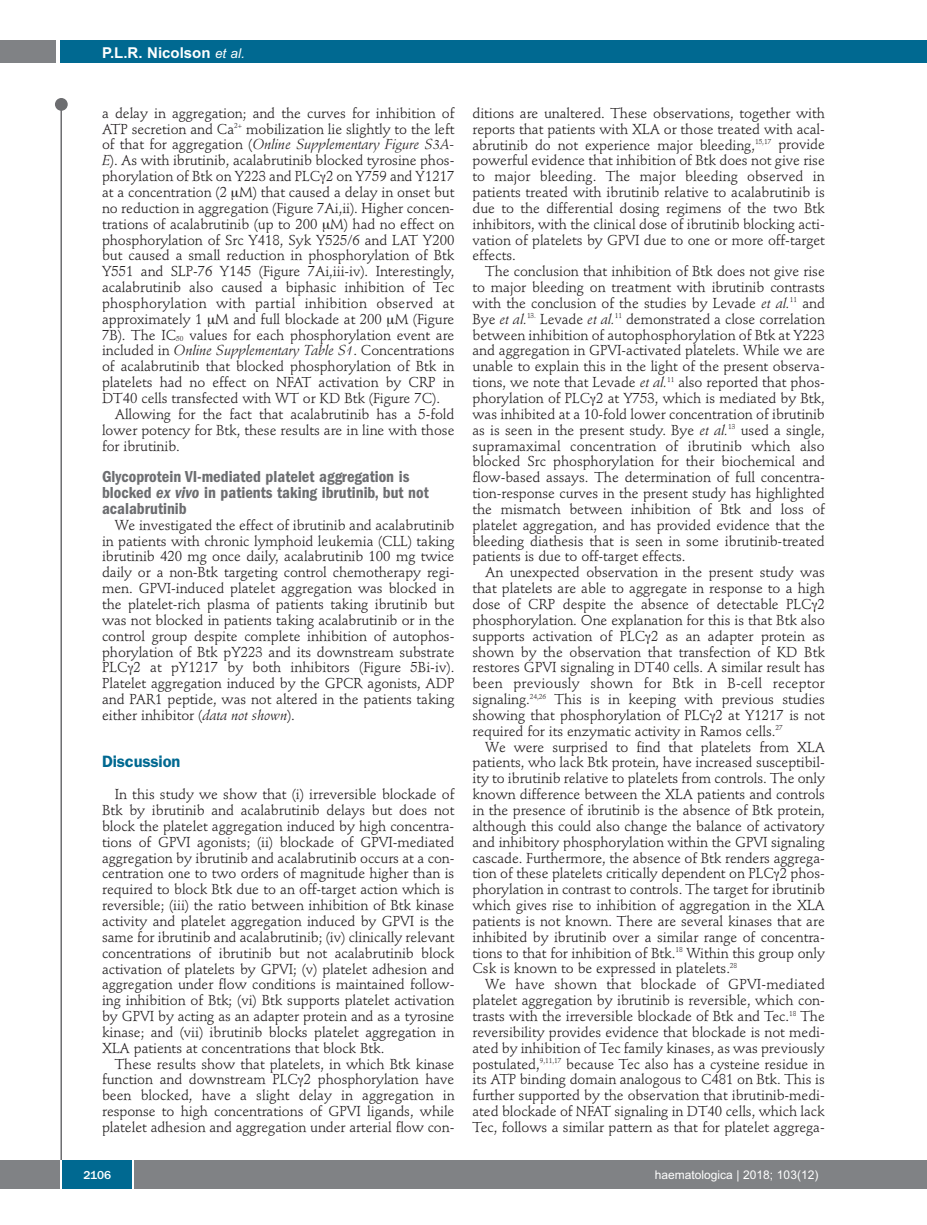
<style>
.page{position:relative;width:927px;height:1225px;background:#fff}
.page>*{position:absolute;margin:0;border:0;box-sizing:border-box;transform-origin:0 0}
.t1{font:600 condensed 16.5px/15.9px "Franklin Gothic";color:#6c6d70}
.t2{font:600 16.5px "Franklin Gothic";letter-spacing:-.01em;color:#006991}
.t3{font:700 15px "Arial";color:#fff}
.t4{font:14.25px/15.9px "Stempel Schneidler";letter-spacing:-.005em;color:#231f20;text-align:justify}
.t5{font:12px "Arial";color:#fff}
.t6{font:500 12px "Franklin Gothic";color:#fff}
.s1{font-weight:400;font-style:italic;font-size:13.5px}
.s2{font-style:italic}
</style>
<div class="page">
<div style="left:911px;top:40px;width:16px;height:22px;background:#006991"></div>
<div style="left:910px;top:1160px;width:17px;height:28px;background:#808285"></div>
<div style="left:55px;top:98px;width:13px;height:13px;background:#6c6d70;border-radius:50%"></div>
<hr style="left:60px;top:101px;width:2px;height:1061px;background:#6c6d70">
<div style="left:60px;top:40px;width:852px;height:22px;background:#006991"></div>
<div style="left:0;top:40px;width:56px;height:22px;background:#808285"></div>
<div style="left:0;top:1160px;width:911px;height:28px;background:#808285"></div>
<div style="left:62px;top:1160px;width:71px;height:28px;background:#006991"></div>
<hr style="left:60px;top:1160px;width:2px;height:28px;background:#fff">
<svg style="left:133px;top:1160px;width:1px;height:28px"></svg>
<p class="t3" style="left:102px;top:44px;width:144px">P.L.R. Nicolson <span class="s1">et al.</span></p>
<p class="t4" style="left:102px;top:106px;width:354px">a delay in aggregation; and the curves for inhibition of ATP secretion and Ca<sup>2+</sup> mobilization lie slightly to the left of that for aggregation (<span class="s2">Online Supplementary Figure S3A-E</span>). As with ibrutinib, acalabrutinib blocked tyrosine phos&shy;phorylation of Btk on Y223 and PLC 2 on Y759 and Y1217 at a concentration (2 M) that caused a delay in onset but no reduction in aggregation (Figure 7Ai,ii). Higher concen&shy;trations of acalabrutinib (up to 200 M) had no effect on phosphorylation of Src Y418, Syk Y525/6 and LAT Y200 but caused a small reduction in phosphorylation of Btk Y551 and SLP-76 Y145 (Figure 7Ai,iii-iv). Interestingly, acalabrutinib also caused a biphasic inhibition of Tec phosphorylation with partial inhibition observed at approximately 1 M and full blockade at 200 M (Figure 7B). The IC<sub>50</sub> values for each phosphorylation event are included in <span class="s2">Online Supplementary Table S1</span>. Concentrations of acalabrutinib that blocked phosphorylation of Btk in platelets had no effect on NFAT activation by CRP in DT40 cells transfected with WT or KD Btk (Figure 7C).</p>
<p class="t4" style="left:102px;top:407px;width:354px;text-indent:13px">Allowing for the fact that acalabrutinib has a 5-fold lower potency for Btk, these results are in line with those for ibrutinib.</p>
<p class="t1" style="left:102px;top:470px;width:328px">Glycoprotein VI-mediated platelet aggregation is blocked <span class="s2">ex vivo</span> in patients taking ibrutinib, but not acalabrutinib</p>
<p class="t4" style="left:102px;top:518px;width:354px;text-indent:13px">We investigated the effect of ibrutinib and acalabrutinib in patients with chronic lymphoid leukemia (CLL) taking ibrutinib 420 mg once daily, acalabrutinib 100 mg twice daily or a non-Btk targeting control chemotherapy regi&shy;men. GPVI-induced platelet aggregation was blocked in the platelet-rich plasma of patients taking ibrutinib but was not blocked in patients taking acalabrutinib or in the control group despite complete inhibition of autophos&shy;phorylation of Btk pY223 and its downstream substrate PLC 2 at pY1217 by both inhibitors (Figure 5Bi-iv).<br>Platelet aggregation induced by the GPCR agonists, ADP and PAR1 peptide, was not altered in the patients taking either inhibitor (<span class="s2">data not shown</span>).</p>
<p class="t2" style="left:102px;top:756px;width:80px">Discussion</p>
<p class="t4" style="left:102px;top:787px;width:354px;text-indent:13px">In this study we show that (i) irreversible blockade of Btk by ibrutinib and acalabrutinib delays but does not block the platelet aggregation induced by high concentra&shy;tions of GPVI agonists; (ii) blockade of GPVI-mediated aggregation by ibrutinib and acalabrutinib occurs at a con&shy;centration one to two orders of magnitude higher than is required to block Btk due to an off-target action which is reversible; (iii) the ratio between inhibition of Btk kinase activity and platelet aggregation induced by GPVI is the same for ibrutinib and acalabrutinib; (iv) clinically relevant concentrations of ibrutinib but not acalabrutinib block activation of platelets by GPVI; (v) platelet adhesion and aggregation under flow conditions is maintained follow&shy;ing inhibition of Btk; (vi) Btk supports platelet activation by GPVI by acting as an adapter protein and as a tyrosine kinase; and (vii) ibrutinib blocks platelet aggregation in XLA patients at concentrations that block Btk.</p>
<p class="t4" style="left:102px;top:1057px;width:354px;text-indent:13px">These results show that platelets, in which Btk kinase function and downstream PLC 2 phosphorylation have been blocked, have a slight delay in aggregation in response to high concentrations of GPVI ligands, while platelet adhesion and aggregation under arterial flow con-</p>
<p class="t4" style="left:472px;top:106px;width:354px">ditions are unaltered. These observations, together with reports that patients with XLA or those treated with acal&shy;abrutinib do not experience major bleeding,<sup>15,17</sup> provide powerful evidence that inhibition of Btk does not give rise to major bleeding. The major bleeding observed in patients treated with ibrutinib relative to acalabrutinib is due to the differential dosing regimens of the two Btk inhibitors, with the clinical dose of ibrutinib blocking acti&shy;vation of platelets by GPVI due to one or more off-target effects.</p>
<p class="t4" style="left:472px;top:265px;width:354px;text-indent:13px">The conclusion that inhibition of Btk does not give rise to major bleeding on treatment with ibrutinib contrasts with the conclusion of the studies by Levade <span class="s2">et al.</span><sup>11</sup> and Bye <span class="s2">et al.</span><sup>13.</sup> Levade <span class="s2">et al.</span><sup>11</sup> demonstrated a close correlation between inhibition of autophosphorylation of Btk at Y223 and aggregation in GPVI-activated platelets. While we are unable to explain this in the light of the present observa&shy;tions, we note that Levade <span class="s2">et al.</span><sup>11</sup> also reported that phos&shy;phorylation of PLC 2 at Y753, which is mediated by Btk, was inhibited at a 10-fold lower concentration of ibrutinib as is seen in the present study. Bye <span class="s2">et al.</span><sup>13</sup> used a single, supramaximal concentration of ibrutinib which also blocked Src phosphorylation for their biochemical and flow-based assays. The determination of full concentra&shy;tion-response curves in the present study has highlighted the mismatch between inhibition of Btk and loss of platelet aggregation, and has provided evidence that the bleeding diathesis that is seen in some ibrutinib-treated patients is due to off-target effects.</p>
<p class="t4" style="left:472px;top:566px;width:354px;text-indent:13px">An unexpected observation in the present study was that platelets are able to aggregate in response to a high dose of CRP despite the absence of detectable PLC 2 phosphorylation. One explanation for this is that Btk also supports activation of PLC 2 as an adapter protein as shown by the observation that transfection of KD Btk restores GPVI signaling in DT40 cells. A similar result has been previously shown for Btk in B-cell receptor signaling.<sup>24,26</sup> This is in keeping with previous studies showing that phosphorylation of PLC 2 at Y1217 is not required for its enzymatic activity in Ramos cells.<sup>27</sup></p>
<p class="t4" style="left:472px;top:740px;width:354px;text-indent:13px">We were surprised to find that platelets from XLA patients, who lack Btk protein, have increased susceptibil&shy;ity to ibrutinib relative to platelets from controls. The only known difference between the XLA patients and controls in the presence of ibrutinib is the absence of Btk protein, although this could also change the balance of activatory and inhibitory phosphorylation within the GPVI signaling cascade. Furthermore, the absence of Btk renders aggrega&shy;tion of these platelets critically dependent on PLC 2 phos&shy;phorylation in contrast to controls. The target for ibrutinib which gives rise to inhibition of aggregation in the XLA patients is not known. There are several kinases that are inhibited by ibrutinib over a similar range of concentra&shy;tions to that for inhibition of Btk.<sup>18</sup> Within this group only Csk is known to be expressed in platelets.<sup>28</sup></p>
<p class="t4" style="left:472px;top:978px;width:354px;text-indent:13px">We have shown that blockade of GPVI-mediated platelet aggregation by ibrutinib is reversible, which con&shy;trasts with the irreversible blockade of Btk and Tec.<sup>18</sup> The reversibility provides evidence that blockade is not medi&shy;ated by inhibition of Tec family kinases, as was previously postulated,<sup>9,11,17</sup> because Tec also has a cysteine residue in its ATP binding domain analogous to C481 on Btk. This is further supported by the observation that ibrutinib-medi&shy;ated blockade of NFAT signaling in DT40 cells, which lack Tec, follows a similar pattern as that for platelet aggrega-</p>
<p class="t6" style="left:83px;top:1167px;width:29px">2106</p>
<p class="t5" style="left:655px;top:1167px;width:165px">haematologica | 2018; 103(12)</p>
</div>
